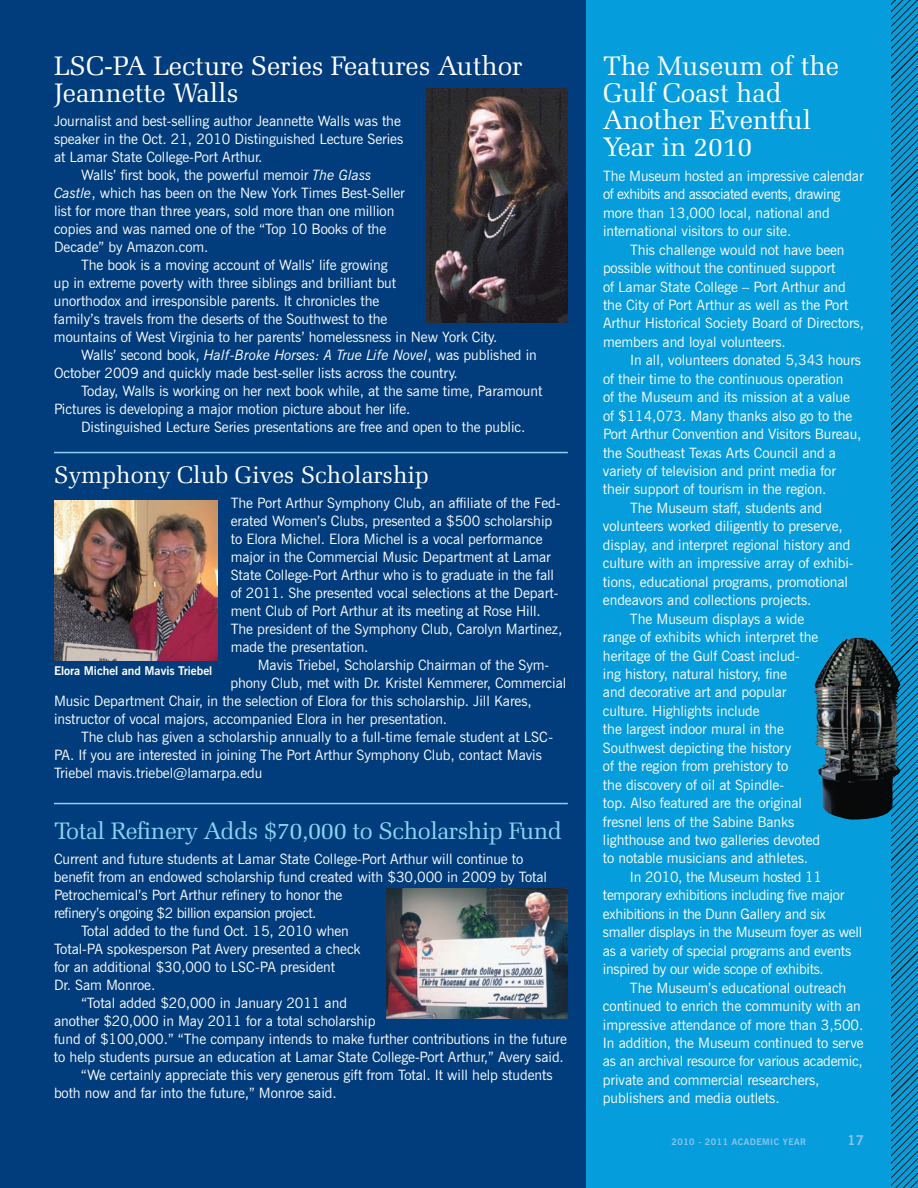
<style>
.page{position:relative;width:918px;height:1188px;background:#013d7d}
.page>*{position:absolute;margin:0;border:0;box-sizing:border-box;transform-origin:0 0}
.t1{font:27px/27px "Zapf Elliptical 711 BT";letter-spacing:-.005em;color:#fff}
.t2{font:24px "Zapf Elliptical 711 BT";letter-spacing:-.02em;color:#89d3f4}
.t3{font:24px "Zapf Elliptical 711 BT";letter-spacing:-.005em;color:#fff}
.t4{font:14.25px/18.5px "News Gothic BT";letter-spacing:-.005em;color:#fff}
.t5{font:14.25px "News Gothic BT";letter-spacing:-.03em;color:#fff}
.t6{font:700 13.5px "News Gothic BT";color:#8bc5eb}
.t7{font:700 12px "News Gothic BT";letter-spacing:-.005em;color:#fff}
.t8{font:700 9px "News Gothic BT";letter-spacing:.05em;color:#8bc5eb}
.s1{font-style:italic}
</style>
<div class="page">
<div style="left:586px;top:0;width:332px;height:1188px;background:#069ddc"></div>
<svg style="left:891px;top:0;width:27px;height:1188px"></svg>
<img style="left:426px;top:88px;width:142px;height:234px">
<img style="left:54px;top:500px;width:163px;height:160px">
<img style="left:386px;top:888px;width:182px;height:131px">
<img style="left:814px;top:637px;width:87px;height:183px">
<hr style="left:54px;top:452px;width:514px;height:1px;background:#89d3f4">
<hr style="left:54px;top:803px;width:514px;height:1px;background:#89d3f4">
<h1 class="t1" style="left:54px;top:52px;width:470px">LSC-PA Lecture Series Features Author<br>Jeannette Walls</h1>
<p class="t4" style="left:54px;top:112px;width:348px">Journalist and best-selling author Jeannette Walls was the</p>
<p class="t4" style="left:54px;top:130px;width:351px">speaker in the Oct. 21, 2010 Distinguished Lecture Series</p>
<p class="t4" style="left:54px;top:148px;width:210px">at Lamar State College-Port Arthur.</p>
<p class="t4" style="left:81px;top:166px;width:292px">Walls’ first book, the powerful memoir <span class="s1">The Glass</span></p>
<p class="t4" style="left:54px;top:184px;width:352px"><span class="s1">Castle</span>, which has been on the New York Times Best-Seller</p>
<p class="t4" style="left:54px;top:202px;width:342px">list for more than three years, sold more than one million</p>
<p class="t4" style="left:54px;top:220px;width:334px">copies and was named one of the “Top 10 Books of the</p>
<p class="t4" style="left:54px;top:238px;width:156px">Decade” by Amazon.com.</p>
<p class="t4" style="left:81px;top:256px;width:308px">The book is a moving account of Walls’ life growing</p>
<p class="t4" style="left:54px;top:274px;width:344px">up in extreme poverty with three siblings and brilliant but</p>
<p class="t4" style="left:54px;top:292px;width:327px">unorthodox and irresponsible parents. It chronicles the</p>
<p class="t4" style="left:54px;top:310px;width:335px">family’s travels from the deserts of the Southwest to the</p>
<p class="t4" style="left:54px;top:328px;width:445px">mountains of West Virginia to her parents’ homelessness in New York City.</p>
<p class="t4" style="left:81px;top:346px;width:457px">Walls’ second book, <span class="s1">Half-Broke Horses: A True Life Novel</span>, was published in</p>
<p class="t4" style="left:54px;top:364px;width:405px">October 2009 and quickly made best-seller lists across the country.</p>
<p class="t4" style="left:81px;top:382px;width:463px">Today, Walls is working on her next book while, at the same time, Paramount</p>
<p class="t4" style="left:54px;top:400px;width:358px">Pictures is developing a major motion picture about her life.</p>
<p class="t4" style="left:81px;top:418px;width:446px">Distinguished Lecture Series presentations are free and open to the public.</p>
<h2 class="t3" style="left:54px;top:461px;width:377px">Symphony Club Gives Scholarship</h2>
<p class="t4" style="left:231px;top:494px;width:333px;line-height:18px">The Port Arthur Symphony Club, an affiliate of the Fed&shy;erated Women’s Clubs, presented a $500 scholarship to Elora Michel. Elora Michel is a vocal performance major in the Commercial Music Department at Lamar State College-Port Arthur who is to graduate in the fall of 2011. She presented vocal selections at the Depart&shy;ment Club of Port Arthur at its meeting at Rose Hill.<br>The president of the Symphony Club, Carolyn Martinez, made the presentation.</p>
<p class="t4" style="left:258px;top:656px;width:293px">Mavis Triebel, Scholarship Chairman of the Sym-</p>
<p class="t4" style="left:230px;top:674px;width:337px">phony Club, met with Dr. Kristel Kemmerer, Commercial</p>
<p class="t4" style="left:54px;top:692px;width:479px">Music Department Chair, in the selection of Elora for this scholarship. Jill Kares,</p>
<p class="t4" style="left:54px;top:710px;width:395px">instructor of vocal majors, accompanied Elora in her presentation.</p>
<p class="t4" style="left:81px;top:728px;width:474px">The club has given a scholarship annually to a full-time female student at LSC-</p>
<p class="t4" style="left:54px;top:746px;width:489px">PA. If you are interested in joining The Port Arthur Symphony Club, contact Mavis</p>
<p class="t4" style="left:54px;top:764px;width:210px">Triebel mavis.triebel@lamarpa.edu</p>
<p class="t7" style="left:54px;top:663px;width:160px">Elora Michel and Mavis Triebel</p>
<h2 class="t2" style="left:54px;top:816px;width:509px">Total Refinery Adds $70,000 to Scholarship Fund</h2>
<p class="t4" style="left:54px;top:849px;width:471px">Current and future students at Lamar State College-Port Arthur will continue to</p>
<p class="t4" style="left:54px;top:867px;width:495px">benefit from an endowed scholarship fund created with $30,000 in 2009 by Total</p>
<p class="t4" style="left:54px;top:885px;width:290px">Petrochemical’s Port Arthur refinery to honor the</p>
<p class="t5" style="left:54px;top:904px;width:264px">refinery’s ongoing $2 billion expansion project.</p>
<p class="t4" style="left:81px;top:921px;width:269px">Total added to the fund Oct. 15, 2010 when</p>
<p class="t4" style="left:54px;top:939px;width:308px">Total-PA spokesperson Pat Avery presented a check</p>
<p class="t4" style="left:54px;top:957px;width:283px">for an additional $30,000 to LSC-PA president</p>
<p class="t4" style="left:54px;top:975px;width:103px">Dr. Sam Monroe.</p>
<p class="t4" style="left:81px;top:993px;width:268px">“Total added $20,000 in January 2011 and</p>
<p class="t4" style="left:54px;top:1011px;width:323px">another $20,000 in May 2011 for a total scholarship</p>
<p class="t4" style="left:54px;top:1029px;width:514px">fund of $100,000.” “The company intends to make further contributions in the future</p>
<p class="t4" style="left:54px;top:1047px;width:511px">to help students pursue an education at Lamar State College-Port Arthur,” Avery said.</p>
<p class="t4" style="left:81px;top:1065px;width:473px">“We certainly appreciate this very generous gift from Total. It will help students</p>
<p class="t4" style="left:54px;top:1083px;width:284px">both now and far into the future,” Monroe said.</p>
<h1 class="t1" style="left:603px;top:52px;width:237px">The Museum of the<br>Gulf Coast had<br>Another Eventful<br>Year in 2010</h1>
<p class="t4" style="left:603px;top:166px;width:262px">The Museum hosted an impressive calendar of exhibits and associated events, drawing more than 13,000 local, national and international visitors to our site.</p>
<p class="t4" style="left:603px;top:240px;width:263px;text-indent:27px">This challenge would not have been possible without the continued support<br>of Lamar State College – Port Arthur and the City of Port Arthur as well as the Port Arthur Historical Society Board of Directors, members and loyal volunteers.</p>
<p class="t4" style="left:630px;top:351px;width:233px">In all, volunteers donated 5,343 hours</p>
<p class="t4" style="left:603px;top:369px;width:242px">of their time to the continuous operation</p>
<p class="t4" style="left:603px;top:388px;width:248px">of the Museum and its mission at a value</p>
<p class="t4" style="left:603px;top:406px;width:251px">of $114,073. Many thanks also go to the</p>
<p class="t4" style="left:603px;top:425px;width:260px">Port Arthur Convention and Visitors Bureau,</p>
<p class="t4" style="left:603px;top:443px;width:235px">the Southeast Texas Arts Council and a</p>
<p class="t4" style="left:603px;top:462px;width:235px">variety of television and print media for</p>
<p class="t4" style="left:603px;top:480px;width:225px">their support of tourism in the region.</p>
<p class="t4" style="left:630px;top:499px;width:194px">The Museum staff, students and</p>
<p class="t4" style="left:603px;top:517px;width:241px">volunteers worked diligently to preserve,</p>
<p class="t4" style="left:603px;top:535px;width:249px">display, and interpret regional history and</p>
<p class="t4" style="left:603px;top:554px;width:252px">culture with an impressive array of exhibi-</p>
<p class="t4" style="left:603px;top:572px;width:247px">tions, educational programs, promotional</p>
<p class="t4" style="left:603px;top:591px;width:210px">endeavors and collections projects.</p>
<p class="t4" style="left:630px;top:609px;width:176px">The Museum displays a wide</p>
<p class="t4" style="left:603px;top:628px;width:217px">range of exhibits which interpret the</p>
<p class="t4" style="left:603px;top:646px;width:198px">heritage of the Gulf Coast includ-</p>
<p class="t4" style="left:603px;top:665px;width:185px">ing history, natural history, fine</p>
<p class="t4" style="left:603px;top:683px;width:185px">and decorative art and popular</p>
<p class="t4" style="left:603px;top:701px;width:158px">culture. Highlights include</p>
<p class="t4" style="left:603px;top:720px;width:182px">the largest indoor mural in the</p>
<p class="t4" style="left:603px;top:738px;width:190px">Southwest depicting the history</p>
<p class="t4" style="left:603px;top:757px;width:187px">of the region from prehistory to</p>
<p class="t4" style="left:603px;top:775px;width:183px">the discovery of oil at Spindle-</p>
<p class="t4" style="left:603px;top:794px;width:201px">top. Also featured are the original</p>
<p class="t4" style="left:603px;top:812px;width:193px">fresnel lens of the Sabine Banks</p>
<p class="t4" style="left:603px;top:831px;width:219px">lighthouse and two galleries devoted</p>
<p class="t4" style="left:603px;top:849px;width:207px">to notable musicians and athletes.</p>
<p class="t4" style="left:630px;top:868px;width:194px">In 2010, the Museum hosted 11</p>
<p class="t4" style="left:603px;top:886px;width:243px">temporary exhibitions including five major</p>
<p class="t4" style="left:603px;top:904px;width:224px">exhibitions in the Dunn Gallery and six</p>
<p class="t4" style="left:603px;top:923px;width:261px">smaller displays in the Museum foyer as well</p>
<p class="t4" style="left:603px;top:941px;width:250px">as a variety of special programs and events</p>
<p class="t4" style="left:603px;top:960px;width:222px">inspired by our wide scope of exhibits.</p>
<p class="t4" style="left:630px;top:978px;width:218px">The Museum’s educational outreach</p>
<p class="t4" style="left:603px;top:997px;width:259px">continued to enrich the community with an</p>
<p class="t4" style="left:603px;top:1015px;width:262px">impressive attendance of more than 3,500.</p>
<p class="t4" style="left:603px;top:1034px;width:262px">In addition, the Museum continued to serve</p>
<p class="t4" style="left:603px;top:1052px;width:261px">as an archival resource for various academic,</p>
<p class="t4" style="left:603px;top:1071px;width:218px">private and commercial researchers,</p>
<p class="t4" style="left:603px;top:1089px;width:178px">publishers and media outlets.</p>
<p class="t8" style="left:672px;top:1136px;width:92px">2010 - 2011 academic</p>
<p class="t8" style="left:783px;top:1136px;width:22px">year</p>
<p class="t6" style="left:848px;top:1132px;width:18px">17</p>
</div>
